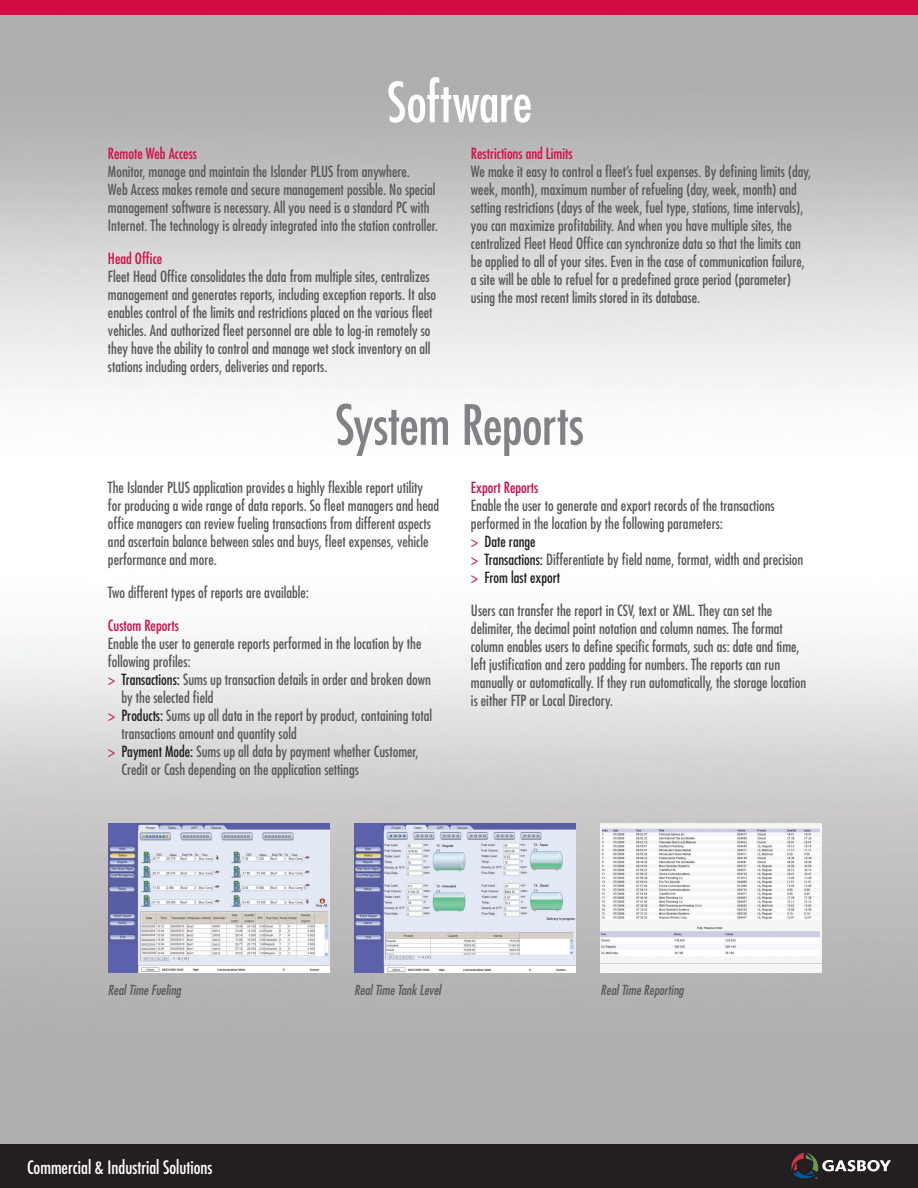
<style>
.page{position:relative;width:918px;height:1188px;background:#fff}
.page>*{position:absolute;margin:0;border:0;box-sizing:border-box;transform-origin:0 0}
.t1{font:condensed 54px "Futura Std";letter-spacing:-.005em;color:#808285}
.t2{font:condensed 54px "Futura Std";letter-spacing:-.005em;color:#fff}
.t3{font:condensed 18px "Futura Std";color:#fff}
.t4{font:condensed 15px/18px "Futura Std";color:#57585a}
.t5{font:condensed 15px "Futura Std";color:#d20d44}
.t6{font:italic condensed 13.5px "Futura Std";color:#57585a}
.s1{color:#d20d44}
.s2{color:#231f20}
</style>
<div class="page">
<img style="left:0;top:14px;width:918px;height:1131px">
<img style="left:108px;top:824px;width:222px;height:148px">
<img style="left:600px;top:824px;width:222px;height:148px">
<img style="left:354px;top:824px;width:222px;height:148px">
<div style="left:0;top:0;width:918px;height:14px;background:#d20d44"></div>
<div style="left:0;top:1145px;width:918px;height:43px;background:#231f20"></div>
<svg style="left:791px;top:1153px;width:100px;height:26px"></svg>
<p class="t2" style="left:387px;top:70px;width:146px">Software</p>
<p class="t4" style="left:108px;top:145px;width:331px"><span class="s1">Remote Web Access<br></span>Monitor, manage and maintain the Islander PLUS from anywhere.<br>Web Access makes remote and secure management possible. No special management software is necessary. All you need is a standard PC with Internet. The technology is already integrated into the station controller.</p>
<p class="t4" style="left:108px;top:250px;width:330px"><span class="s1">Head Office<br></span>Fleet Head Office consolidates the data from multiple sites, centralizes management and generates reports, including exception reports. It also enables control of the limits and restrictions placed on the various fleet vehicles. And authorized fleet personnel are able to log-in remotely so they have the ability to control and manage wet stock inventory on all stations including orders, deliveries and reports.</p>
<p class="t4" style="left:471px;top:145px;width:342px"><span class="s1">Restrictions and Limits<br></span>We make it easy to control a fleet’s fuel expenses. By defining limits (day, week, month), maximum number of refueling (day, week, month) and setting restrictions (days of the week, fuel type, stations, time intervals), you can maximize profitability. And when you have multiple sites, the centralized Fleet Head Office can synchronize data so that the limits can be applied to all of your sites. Even in the case of communication failure, a site will be able to refuel for a predefined grace period (parameter) using the most recent limits stored in its database.</p>
<p class="t1" style="left:336px;top:393px;width:250px">System Reports</p>
<p class="t4" style="left:108px;top:478px;width:333px">The Islander PLUS application provides a highly flexible report utility for producing a wide range of data reports. So fleet managers and head office managers can review fueling transactions from different aspects and ascertain balance between sales and buys, fleet expenses, vehicle performance and more.</p>
<p class="t4" style="left:108px;top:583px;width:203px">Two different types of reports are available:</p>
<p class="t5" style="left:108px;top:616px;width:72px">Custom Reports</p>
<p class="t4" style="left:108px;top:634px;width:315px">Enable the user to generate reports performed in the location by the</p>
<p class="t4" style="left:108px;top:652px;width:84px">following profiles:</p>
<p class="t4" style="left:108px;top:670px;width:324px"><span class="s1">&gt;</span> <span class="s2">Transactions:</span> Sums up transaction details in order and broken down</p>
<p class="t4" style="left:121px;top:688px;width:94px">by the selected field</p>
<p class="t4" style="left:108px;top:706px;width:326px"><span class="s1">&gt;</span> <span class="s2">Products:</span> Sums up all data in the report by product, containing total</p>
<p class="t4" style="left:121px;top:724px;width:177px">transactions amount and quantity sold</p>
<p class="t4" style="left:108px;top:742px;width:312px"><span class="s1">&gt;</span> <span class="s2">Payment Mode:</span> Sums up all data by payment whether Customer,</p>
<p class="t4" style="left:121px;top:760px;width:239px">Credit or Cash depending on the application settings</p>
<p class="t4" style="left:471px;top:478px;width:334px"><span class="s1">Export Reports<br></span>Enable the user to generate and export records of the transactions performed in the location by the following parameters:<br><span class="s1">&gt;</span> <span class="s2">Date range<br></span><span class="s1">&gt;</span> <span class="s2">Transactions:</span> Differentiate by field name, format, width and precision <span class="s1">&gt;</span> <span class="s2">From last export</span></p>
<p class="t4" style="left:471px;top:601px;width:337px">Users can transfer the report in CSV, text or XML. They can set the delimiter, the decimal point notation and column names. The format column enables users to define specific formats, such as: date and time, left justification and zero padding for numbers. The reports can run manually or automatically. If they run automatically, the storage location is either FTP or Local Directory.</p>
<p class="t6" style="left:108px;top:982px;width:75px">Real Time Fueling</p>
<p class="t6" style="left:354px;top:982px;width:88px">Real Time Tank Level</p>
<p class="t6" style="left:601px;top:982px;width:85px">Real Time Reporting</p>
<p class="t3" style="left:27px;top:1157px;width:187px">Commercial &amp; Industrial Solutions</p>
</div>
